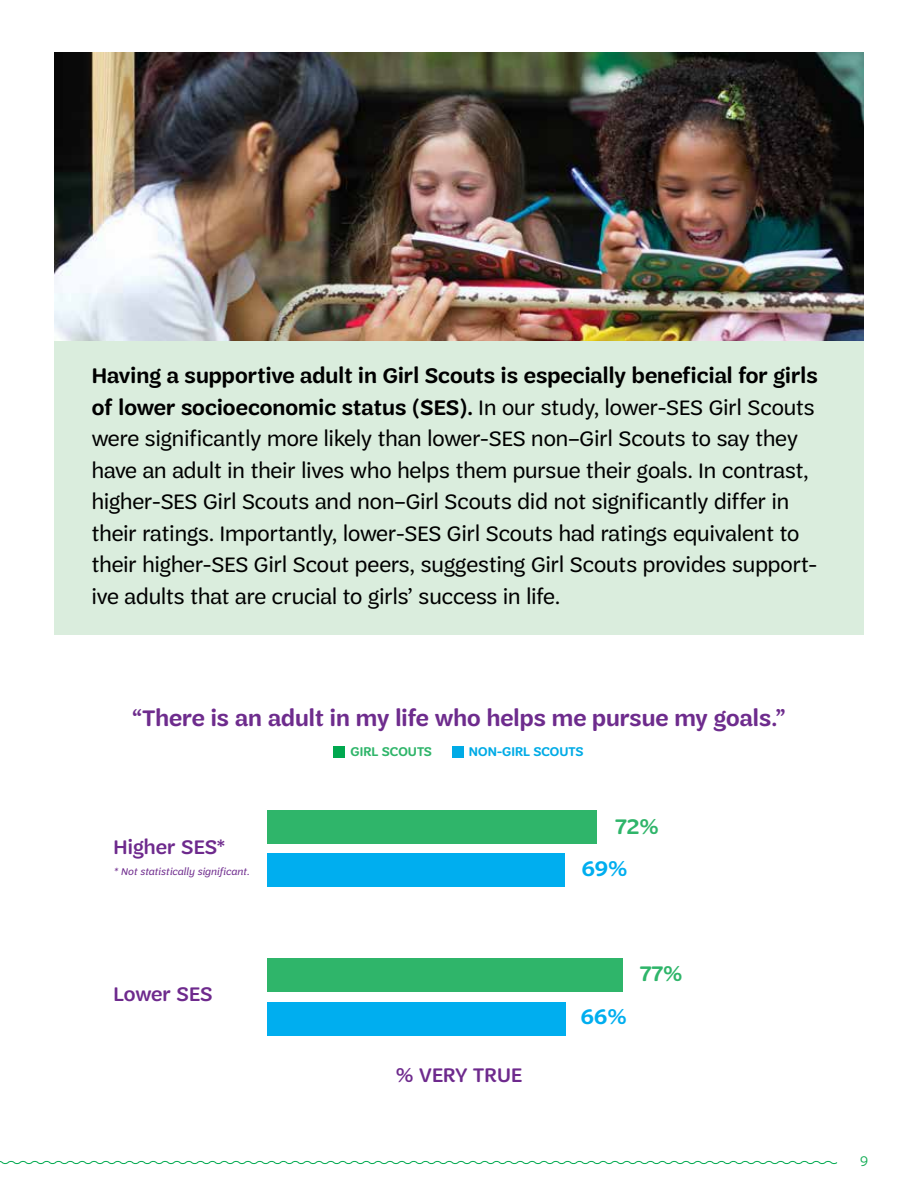
<style>
.page{position:relative;width:918px;height:1188px;background:#fff}
.page>*{position:absolute;margin:0;border:0;box-sizing:border-box;transform-origin:0 0}
.t1{font:600 24px "Trefoil Sans";letter-spacing:.005em;color:#6e2c8d}
.t2{font:22.5px/31.5px "Trefoil Sans";letter-spacing:.005em;color:#000}
.t3{font:600 22.5px "Trefoil Sans";color:#2fb56a}
.t4{font:600 22.5px "Trefoil Sans";color:#00aeef}
.t5{font:500 21px "Trefoil Sans";letter-spacing:.01em;color:#6e2a8d}
.t6{font:300 15px "Trefoil Sans";color:#09a94e}
.t7{font:600 13.5px "Trefoil Sans";letter-spacing:.005em;color:#00abe6}
.t8{font:600 13.5px "Trefoil Sans";letter-spacing:.005em;color:#2fb56a}
.t9{font:italic 10.5px "Trefoil Sans";letter-spacing:.025em;color:#6e2a8d}
.s1{font-weight:600}
</style>
<div class="page">
<svg style="left:0;top:1160px;width:838px;height:5px"></svg>
<img style="left:54px;top:53px;width:810px;height:288px">
<div style="left:54px;top:341px;width:810px;height:293px;background:#daeddd"></div>
<div style="left:267px;top:810px;width:330px;height:33px;background:#2fb56a"></div>
<div style="left:267px;top:958px;width:356px;height:34px;background:#2fb56a"></div>
<div style="left:267px;top:854px;width:298px;height:33px;background:#00aeef"></div>
<div style="left:267px;top:1002px;width:299px;height:33px;background:#00aeef"></div>
<div style="left:333px;top:746px;width:12px;height:12px;background:#00a84f"></div>
<div style="left:452px;top:746px;width:12px;height:12px;background:#00abe6"></div>
<p class="t2" style="left:92px;top:360px;width:727px"><span class="s1">Having a supportive adult in Girl Scouts is especially beneficial for girls of lower socioeconomic status (SES).</span> In our study, lower-SES Girl Scouts were significantly more likely than lower-SES non–Girl Scouts to say they have an adult in their lives who helps them pursue their goals. In contrast, higher-SES Girl Scouts and non–Girl Scouts did not significantly differ in their ratings. Importantly, lower-SES Girl Scouts had ratings equivalent to their higher-SES Girl Scout peers, suggesting Girl Scouts provides support&shy;ive adults that are crucial to girls’ success in life.</p>
<p class="t1" style="left:132px;top:705px;width:655px">“There is an adult in my life who helps me pursue my goals.”</p>
<p class="t8" style="left:351px;top:745px;width:83px">GIRL SCOUTS</p>
<p class="t7" style="left:469px;top:745px;width:116px">NON-GIRL SCOUTS</p>
<p class="t5" style="left:113px;top:835px;width:113px">Higher SES*</p>
<p class="t9" style="left:113px;top:866px;width:138px">* Not statistically significant.</p>
<p class="t5" style="left:113px;top:983px;width:101px">Lower SES</p>
<p class="t5" style="left:396px;top:1064px;width:128px">% VERY TRUE</p>
<p class="t3" style="left:615px;top:814px;width:45px">72%</p>
<p class="t4" style="left:582px;top:856px;width:47px">69%</p>
<p class="t4" style="left:581px;top:1005px;width:48px">66%</p>
<p class="t3" style="left:640px;top:961px;width:44px">77%</p>
<p class="t6" style="left:860px;top:1153px;width:9px">9</p>
</div>
